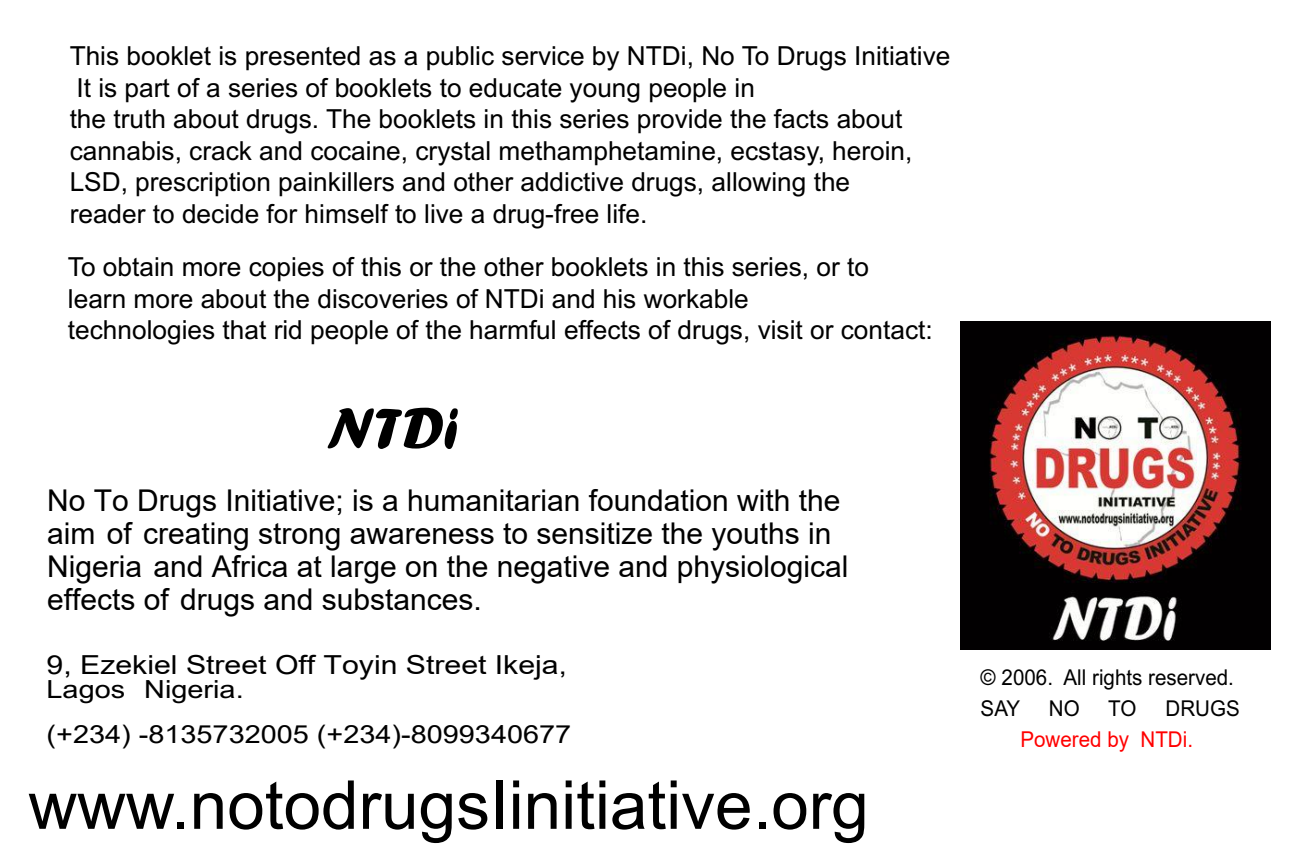
<style>
.page{position:relative;width:1296px;height:864px;background:#fff}
.page>*{position:absolute;margin:0;border:0;box-sizing:border-box;transform-origin:0 0}
.t1{font:67.5px "Arial";color:#000}
.t2{font:60px "Forte";color:#000}
.t3{font:30px/33px "Arial";color:#000}
.t4{font:26.4px/31.5px "Arial";color:#000}
.t5{font:26.1px "Arial";color:#000;scale:1.15 1}
.t6{font:24.9px/45px "Arial";color:#000;scale:1.15 1}
.t7{font:21.9px/30.9px "Arial";color:#000;scale:.94 1}
.t8{font:21.9px "Arial";color:#f00;scale:.94 1}
.s1{font-size:24.9px}
</style>
<div class="page">
<img style="left:961px;top:322px;width:309px;height:327px">
<p class="t4" style="left:70px;top:43px;width:882px">This booklet is presented as a public service by NTDi, No To Drugs Initiative It is part of a series of booklets to educate young people in<br>the truth about drugs. The booklets in this series provide the facts about cannabis, crack and cocaine, crystal methamphetamine, ecstasy, heroin, LSD, prescription painkillers and other addictive drugs, allowing the<br>reader to decide for himself to live a drug-free life.</p>
<p class="t4" style="left:68px;top:254px;width:866px">To obtain more copies of this or the other booklets in this series, or to learn more about the discoveries of NTDi and his workable<br>technologies that rid people of the harmful effects of drugs, visit or contact:</p>
<h2 class="t2" style="left:326px;top:396px;width:133px">NTDi</h2>
<p class="t3" style="left:47px;top:484px;width:803px">No To Drugs Initiative; is a humanitarian foundation with the aim of creating strong awareness to sensitize the youths in Nigeria and Africa at large on the negative and physiological effects of drugs and substances.</p>
<p class="t5" style="left:47px;top:650px;width:454px">9, Ezekiel Street Off Toyin Street Ikeja<span class="s1">,</span></p>
<p class="t6" style="left:47px;top:669px;width:458px">Lagos Nigeria.<br>(+234) -8135732005 (+234)-8099340677</p>
<h1 class="t1" style="left:28px;top:780px;width:842px">www.notodrugsIinitiative.org</h1>
<p class="t7" style="left:981px;top:664px;width:271px">© 2006. All rights reserved.<br>SAY</p>
<p class="t7" style="left:1049px;top:695px;width:34px">NO</p>
<p class="t7" style="left:1108px;top:695px;width:32px">TO</p>
<p class="t7" style="left:1165px;top:695px;width:81px">DRUGS</p>
<p class="t8" style="left:1021px;top:727px;width:185px">Powered by NTDi.</p>
</div>
